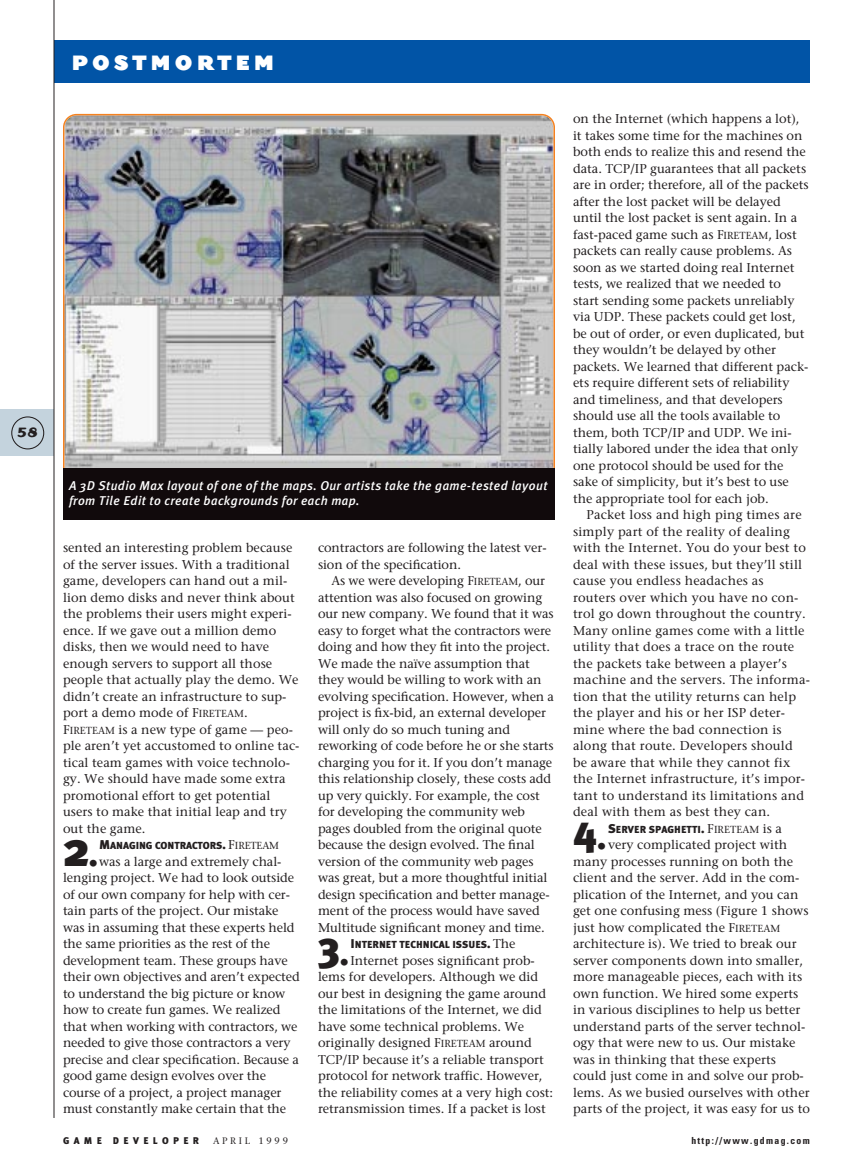
<style>
.page{position:relative;width:864px;height:1175px;background:#fff}
.page>*{position:absolute;margin:0;border:0;box-sizing:border-box;transform-origin:0 0}
.t1{font:900 48.9px "Meta Plus";color:#231f20}
.t2{font:900 42.15px "Meta Plus";color:#231f20}
.t3{font:900 19.5px "Dogma";letter-spacing:.245em;color:#fff}
.t4{font:700 15px "Dogma Script";color:#231f20}
.t5{font:12.75px/16.5px "Stone Serif";color:#231f20}
.t6{font:12.75px/16.5px "Stone Serif";letter-spacing:.02em;color:#231f20}
.t7{font:italic 500 12.75px/15.3px "Meta Plus";letter-spacing:.035em;color:#fff}
.t8{font:900 10.2px "Meta Plus";color:#231f20}
.t9{font:700 condensed 9.75px "Univers";letter-spacing:.135em;color:#231f20}
.t10{font:900 9.75px "Meta Plus";letter-spacing:.45em;color:#231f20}
.t11{font:9.3px "Stone Serif";letter-spacing:.295em;color:#231f20}
.s1{font-size:10.2px}
.s2{font-size:33.75px}
.s3{font-size:12.75px}
.s4{font-family:"Stone Serif";font-weight:400;font-size:12.75px}
.s5{font-family:"Stone Serif";font-weight:400}
</style>
<div class="page">
<div style="left:1px;top:410px;width:53px;height:46px;background:#c4d3dd"></div>
<div style="left:11px;top:416px;width:33px;height:33px;border:1px solid #231f20;border-radius:50%"></div>
<div style="left:54px;top:40px;width:756px;height:42px;background:#0154a6"></div>
<hr style="left:54px;top:1px;width:1px;height:1117px;background:#231f20">
<img style="left:64px;top:115px;width:490px;height:353px">
<div style="left:63px;top:468px;width:492px;height:51px;background:#110a0c"></div>
<p class="t4" style="left:16px;top:426px;width:23px">58</p>
<h3 class="t3" style="left:72px;top:55px;width:203px">POSTMORTEM</h3>
<p class="t7" style="left:69px;top:478px;width:480px">A 3D Studio Max layout of one of the maps. Our artists take the game-tested layout from Tile Edit to create backgrounds for each map.</p>
<p class="t5" style="left:63px;top:541px;width:238px">sented an interesting problem because of the server issues. With a traditional game, developers can hand out a mil&shy;lion demo disks and never think about the problems their users might experi&shy;ence. If we gave out a million demo disks, then we would need to have enough servers to support all those people that actually play the demo. We didn’t create an infrastructure to sup&shy;port a demo mode of F<span class="s1">IRETEAM</span>.<br>F<span class="s1">IRETEAM</span> is a new type of game — peo&shy;ple aren’t yet accustomed to online tac&shy;tical team games with voice technolo&shy;gy. We should have made some extra promotional effort to get potential users to make that initial leap and try out the game.</p>
<h1 class="t1" style="left:63px;top:829px;width:36px">2<span class="s2">.</span></h1>
<p class="t8" style="left:99px;top:841px;width:181px"><span class="s3">M</span>ANAGING CONTRACTORS<span class="s3">.</span> <span class="s4">F</span><span class="s5">IRETEAM</span></p>
<p class="t5" style="left:63px;top:854px;width:238px;text-indent:36px">was a large and extremely chal&shy;lenging project. We had to look outside of our own company for help with cer&shy;tain parts of the project. Our mistake was in assuming that these experts held the same priorities as the rest of the development team. These groups have their own objectives and aren’t expected to understand the big picture or know how to create fun games. We realized that when working with contractors, we needed to give those contractors a very precise and clear specification. Because a good game design evolves over the course of a project, a project manager must constantly make certain that the</p>
<p class="t5" style="left:318px;top:541px;width:230px">contractors are following the latest ver&shy;sion of the specification.</p>
<p class="t5" style="left:318px;top:574px;width:238px;text-indent:13px">As we were developing F<span class="s1">IRETEAM</span>, our attention was also focused on growing our new company. We found that it was easy to forget what the contractors were doing and how they fit into the project.<br>We made the naïve assumption that they would be willing to work with an evolving specification. However, when a project is fix-bid, an external developer will only do so much tuning and reworking of code before he or she starts charging you for it. If you don’t manage this relationship closely, these costs add up very quickly. For example, the cost for developing the community web pages doubled from the original quote because the design evolved. The final version of the community web pages was great, but a more thoughtful initial design specification and better manage&shy;ment of the process would have saved Multitude significant money and time.</p>
<h2 class="t2" style="left:318px;top:929px;width:32px">3<sub>.</sub></h2>
<p class="t8" style="left:350px;top:940px;width:167px"><span class="s3">I</span>NTERNET TECHNICAL ISSUES<span class="s3">.</span> <span class="s4">The</span></p>
<p class="t5" style="left:318px;top:953px;width:237px;text-indent:32px">Internet poses significant prob&shy;lems for developers. Although we did our best in designing the game around the limitations of the Internet, we did have some technical problems. We originally designed F<span class="s1">IRETEAM</span> around TCP/IP because it’s a reliable transport protocol for network traffic. However, the reliability comes at a very high cost: retransmission times. If a packet is lost</p>
<p class="t5" style="left:573px;top:112px;width:237px">on the Internet (which happens a lot), it takes some time for the machines on both ends to realize this and resend the data. TCP/IP guarantees that all packets are in order; therefore, all of the packets after the lost packet will be delayed until the lost packet is sent again. In a fast-paced game such as F<span class="s1">IRETEAM</span>, lost packets can really cause problems. As soon as we started doing real Internet tests, we realized that we needed to start sending some packets unreliably via UDP. These packets could get lost, be out of order, or even duplicated, but they wouldn’t be delayed by other packets. We learned that different pack&shy;ets require different sets of reliability and timeliness, and that developers should use all the tools available to them, both TCP/IP and UDP. We ini&shy;tially labored under the idea that only one protocol should be used for the sake of simplicity, but it’s best to use the appropriate tool for each job.</p>
<p class="t6" style="left:573px;top:508px;width:238px;text-indent:13px">Packet loss and high ping times are simply part of the reality of dealing with the Internet. You do your best to deal with these issues, but they’ll still cause you endless headaches as<br>routers over which you have no con&shy;trol go down throughout the country.<br>Many online games come with a little utility that does a trace on the route the packets take between a player’s machine and the servers. The informa&shy;tion that the utility returns can help the player and his or her ISP deter&shy;mine where the bad connection is along that route. Developers should be aware that while they cannot fix the Internet infrastructure, it’s impor&shy;tant to understand its limitations and deal with them as best they can.</p>
<h2 class="t2" style="left:573px;top:814px;width:35px">4<sub>.</sub></h2>
<p class="t8" style="left:608px;top:825px;width:175px"><span class="s3">S</span>ERVER SPAGHETTI<span class="s3">.</span> <span class="s4">F</span><span class="s5">IRETEAM</span> <span class="s4">is a</span></p>
<p class="t5" style="left:573px;top:838px;width:239px;text-indent:35px">very complicated project with many processes running on both the client and the server. Add in the com&shy;plication of the Internet, and you can get one confusing mess (Figure 1 shows just how complicated the F<span class="s1">IRETEAM </span>architecture is). We tried to break our server components down into smaller, more manageable pieces, each with its own function. We hired some experts in various disciplines to help us better understand parts of the server technol&shy;ogy that were new to us. Our mistake was in thinking that these experts could just come in and solve our prob&shy;lems. As we busied ourselves with other parts of the project, it was easy for us to</p>
<p class="t10" style="left:63px;top:1136px;width:138px">GAME DEVELOPER</p>
<p class="t11" style="left:213px;top:1136px;width:77px">APRIL 1999</p>
<p class="t9" style="left:691px;top:1136px;width:120px">http://www.gdmag.com</p>
</div>
